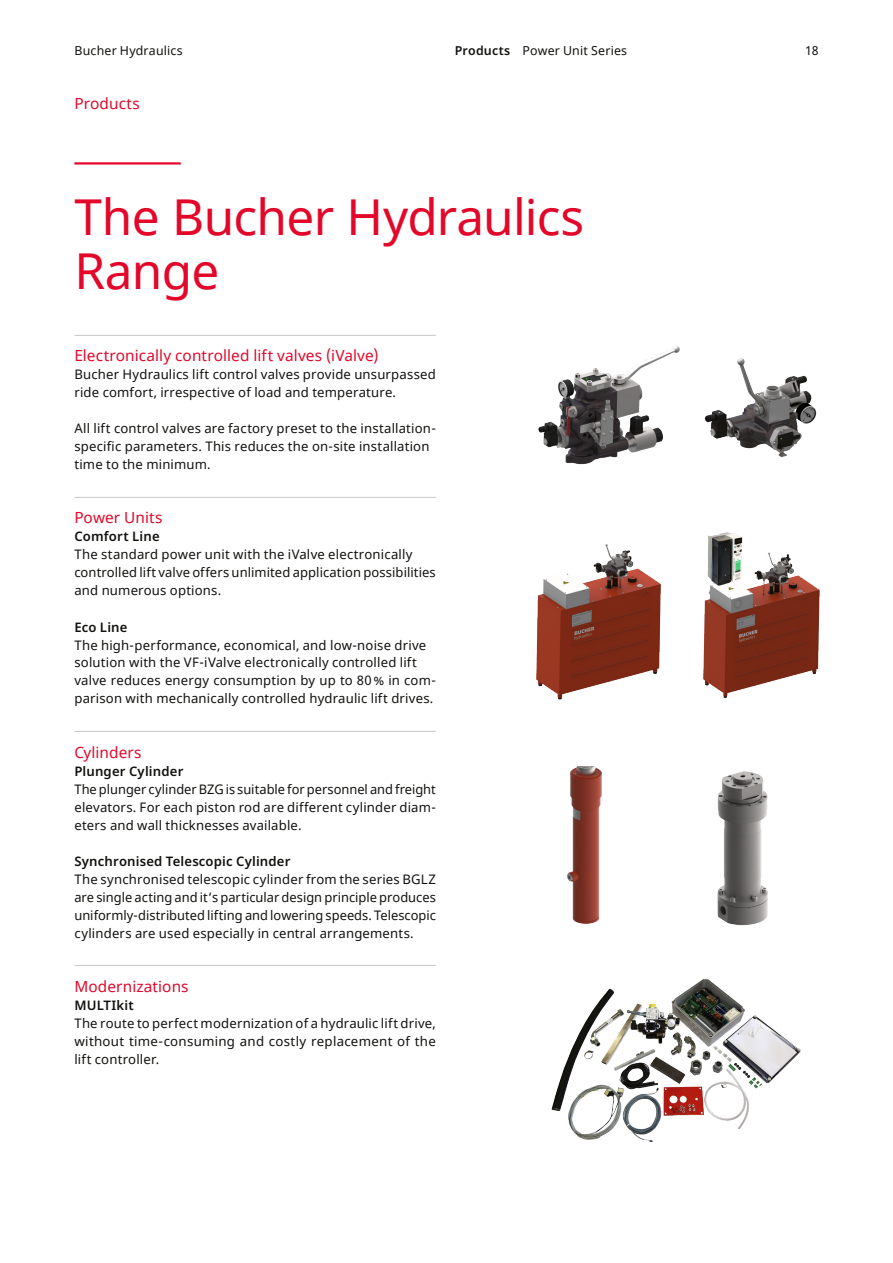
<style>
.page{position:relative;width:893px;height:1263px;background:#fff}
.page>*{position:absolute;margin:0;border:0;box-sizing:border-box;transform-origin:0 0}
.t1{font:49.5px/54px "Noto Sans";letter-spacing:-.015em;color:#e30729}
.t2{font:15.3px "Noto Sans";letter-spacing:.005em;color:#e30729}
.t3{font:13.2px/18px "Noto Sans";letter-spacing:.015em;color:#11110f}
.t4{font:600 13.2px "Noto Sans";letter-spacing:.01em;color:#11110f}
.t5{font:12.3px "Noto Sans";letter-spacing:.015em;color:#11110f}
.s1{font-weight:600}
</style>
<div class="page">
<img style="left:704px;top:358px;width:113px;height:100px">
<img style="left:538px;top:345px;width:142px;height:120px">
<img style="left:536px;top:544px;width:125px;height:156px">
<img style="left:703px;top:532px;width:117px;height:166px">
<img style="left:567px;top:767px;width:35px;height:157px">
<img style="left:717px;top:771px;width:51px;height:155px">
<img style="left:551px;top:978px;width:249px;height:164px">
<hr style="left:74px;top:335px;width:362px;height:1px;background:#cccece">
<hr style="left:74px;top:497px;width:362px;height:1px;background:#cccece">
<hr style="left:74px;top:731px;width:362px;height:1px;background:#cccece">
<hr style="left:74px;top:965px;width:362px;height:1px;background:#cccece">
<hr style="left:74px;top:162px;width:107px;height:3px;background:#e30729">
<p class="t5" style="left:74px;top:43px;width:110px">Bucher Hydraulics</p>
<p class="t5" style="left:805px;top:43px;width:15px">18</p>
<p class="t5" style="left:455px;top:43px;width:174px"><span class="s1">Products</span> Power Unit Series</p>
<p class="t2" style="left:74px;top:93px;width:67px">Products</p>
<h1 class="t1" style="left:74px;top:192px;width:511px">The Bucher Hydraulics<br>Range</h1>
<p class="t2" style="left:74px;top:345px;width:306px">Electronically controlled lift valves (iValve)</p>
<p class="t3" style="left:74px;top:366px;width:363px">Bucher Hydraulics lift control valves provide unsurpassed ride comfort, irrespective of load and temperature.</p>
<p class="t3" style="left:74px;top:420px;width:363px">All lift control valves are factory preset to the installation&shy;specific parameters. This reduces the on-site installation time to the minimum.</p>
<p class="t2" style="left:74px;top:507px;width:90px">Power Units</p>
<p class="t4" style="left:74px;top:527px;width:87px">Comfort Line</p>
<p class="t3" style="left:74px;top:546px;width:363px">The standard power unit with the iValve electronically controlled lift valve offers unlimited application possibilities and numerous options.</p>
<p class="t4" style="left:74px;top:617px;width:55px">Eco Line</p>
<p class="t3" style="left:74px;top:636px;width:363px">The high-performance, economical, and low-noise drive solution with the VF-iValve electronically controlled lift valve reduces energy consumption by up to 80% in com&shy;parison with mechanically controlled hydraulic lift drives.</p>
<p class="t2" style="left:74px;top:741px;width:69px">Cylinders</p>
<p class="t4" style="left:74px;top:761px;width:111px">Plunger Cylinder</p>
<p class="t3" style="left:74px;top:780px;width:363px;text-align:justify">The plunger cylinder BZG is suitable for personnel and freight elevators. For each piston rod are different cylinder diam&shy;eters and wall thicknesses available.</p>
<p class="t4" style="left:74px;top:851px;width:218px">Synchronised Telescopic Cylinder</p>
<p class="t3" style="left:74px;top:870px;width:363px;text-align:justify">The synchronised telescopic cylinder from the series BGLZ are single acting and it‘s particular design principle produces uniformly-distributed lifting and lowering speeds. Telescopic cylinders are used especially in central arrangements.</p>
<p class="t2" style="left:74px;top:975px;width:116px">Modernizations</p>
<p class="t4" style="left:74px;top:995px;width:61px">MULTIkit</p>
<p class="t3" style="left:74px;top:1014px;width:363px;text-align:justify">The route to perfect modernization of a hydraulic lift drive, without time-consuming and costly replacement of the lift controller.</p>
</div>
